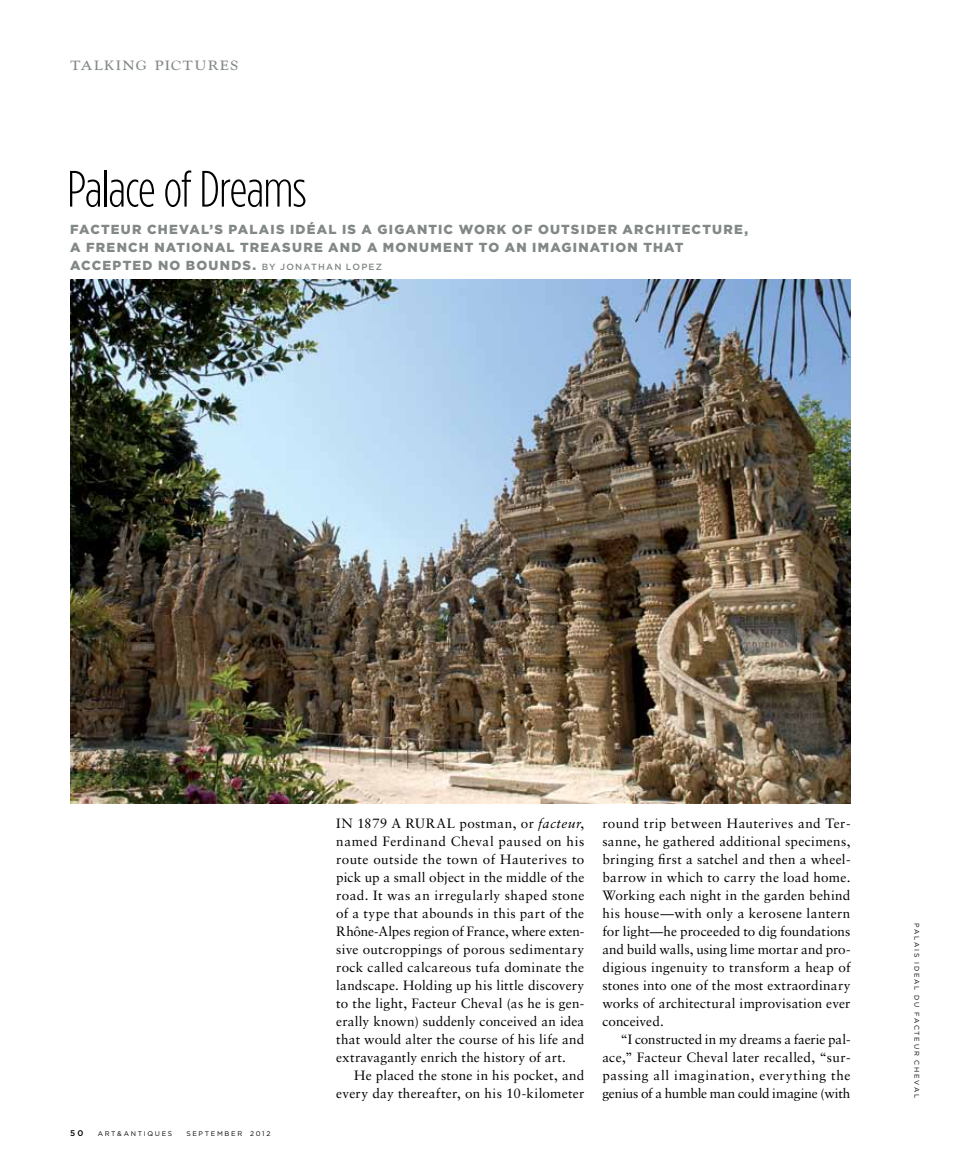
<style>
.page{position:relative;width:972px;height:1168px;background:#fff}
.page>*{position:absolute;margin:0;border:0;box-sizing:border-box;transform-origin:0 0}
.t1{font:300 51px "Gotham Condensed";letter-spacing:-.015em;color:#000}
.t2{font:21px "Goudy SC";letter-spacing:.045em;color:#828887}
.t3{font:13.5px/18px "Sabon LT Std";letter-spacing:.015em;color:#000;text-align:justify}
.t4{font:900 13.2px/18px "Gotham";letter-spacing:.09em;color:#828887}
.t5{font:500 8.25px "Gotham";color:#000}
.t6{font:6.75px "Gotham";letter-spacing:.25em;color:#000}
.s1{font-weight:500;font-size:9px}
.s2{font-style:italic}
</style>
<div class="page">
<img style="left:70px;top:280px;width:780px;height:523px">
<h2 class="t2" style="left:70px;top:51px;width:170px">talking pictures</h2>
<h1 class="t1" style="left:67px;top:162px;width:241px">Palace of Dreams</h1>
<p class="t4" style="left:70px;top:220px;width:680px">FACTEUR CHEVAL’S PALAIS IDÉAL IS A GIGANTIC WORK OF OUTSIDER ARCHITECTURE,<br>A FRENCH NATIONAL TREASURE AND A MONUMENT TO AN IMAGINATION THAT<br>ACCEPTED NO BOUNDS. <span class="s1">BY JONATHAN LOPEZ</span></p>
<p class="t5" style="left:70px;top:1128px;width:15px">50</p>
<p class="t6" style="left:98px;top:1130px;width:76px">ART&amp;ANTIQUES</p>
<p class="t6" style="left:186px;top:1130px;width:85px">S EPTEMBER 2012</p>
<p class="t3" style="left:336px;top:814px;width:250px">In 1879 a rural postman, or <span class="s2">facteur</span>, named Ferdinand Cheval paused on his route outside the town of Hauterives to pick up a small object in the middle of the road. It was an irregularly shaped stone of a type that abounds in this part of the Rhône-Alpes region of France, where exten&shy;sive outcroppings of porous sedimentary rock called calcareous tufa dominate the landscape. Holding up his little discovery to the light, Facteur Cheval (as he is gen&shy;erally known) suddenly conceived an idea that would alter the course of his life and extravagantly enrich the history of art.</p>
<p class="t3" style="left:336px;top:1066px;width:250px;text-align:right">He placed the stone in his pocket, and every day thereafter, on his 10-kilometer</p>
<p class="t3" style="left:602px;top:814px;width:250px">round trip between Hauterives and Ter&shy;sanne, he gathered additional specimens, bringing first a satchel and then a wheel&shy;barrow in which to carry the load home.<br>Working each night in the garden behind his house—with only a kerosene lantern for light—he proceeded to dig foundations and build walls, using lime mortar and pro&shy;digious ingenuity to transform a heap of stones into one of the most extraordinary works of architectural improvisation ever conceived.</p>
<p class="t3" style="left:602px;top:1030px;width:250px;text-indent:18px">“I constructed in my dreams a faerie pal&shy;ace,” Facteur Cheval later recalled, “sur&shy;passing all imagination, everything the genius of a humble man could imagine (with</p>
<p class="t6" style="left:921px;top:923px;width:176px;rotate:90deg">PALAISI DEAL DU FACTEURC HEVAL</p>
</div>
